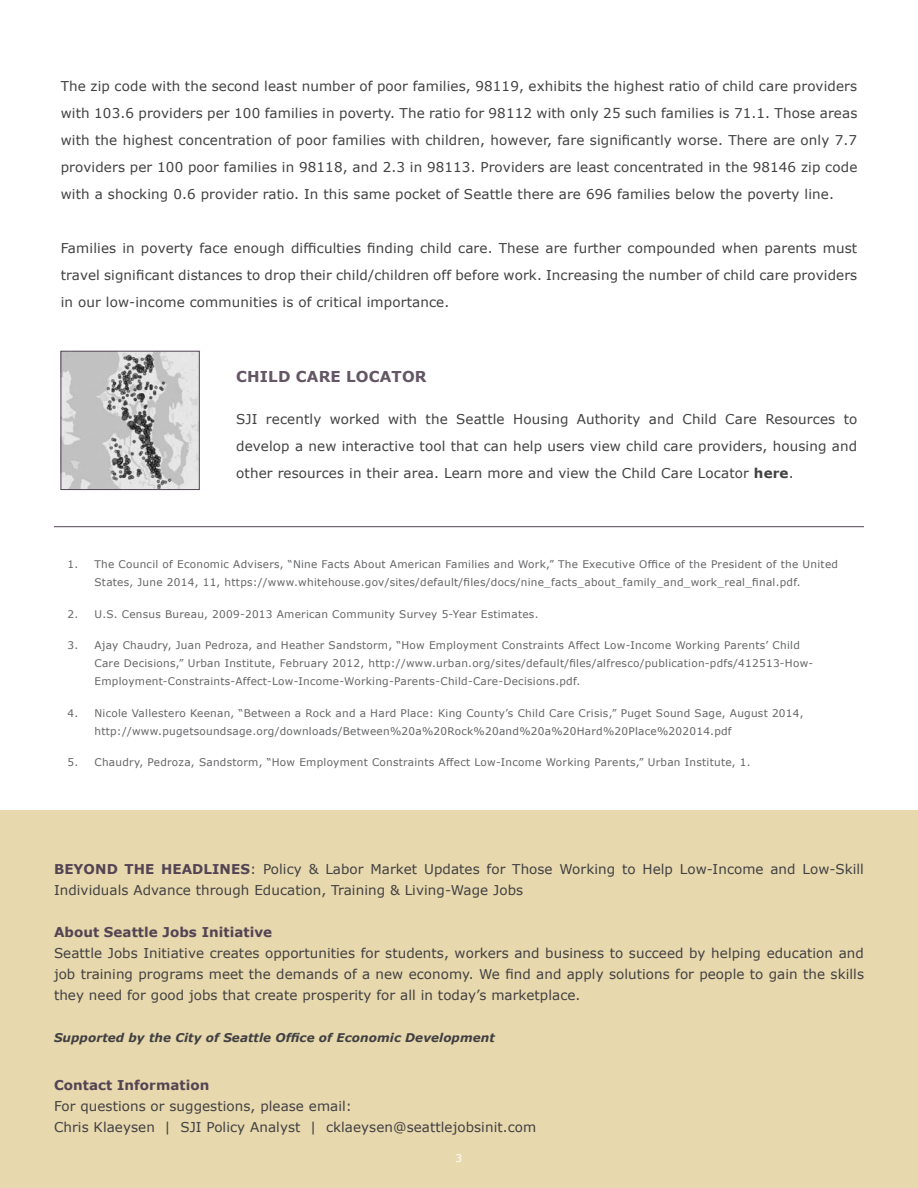
<style>
.page{position:relative;width:918px;height:1188px;background:#fff}
.page>*{position:absolute;margin:0;border:0;box-sizing:border-box;transform-origin:0 0}
.t1{font:700 15px "Verdana";letter-spacing:.01em;color:#645665}
.t2{font:13.5px/27px "Verdana";letter-spacing:.005em;color:#414042;text-align:justify}
.t3{font:700 13.5px "Verdana";letter-spacing:.005em;color:#534454}
.t4{font:italic 700 12px "Verdana";letter-spacing:.005em;color:#414042}
.t5{font:10.5px/18px "Verdana";letter-spacing:.025em;color:#636466}
.t6{font:10.5px "Verdana";color:#fff}
.s1{font-weight:700}
.s2{font-weight:700;color:#534454}
</style>
<div class="page">
<div style="left:0;top:810px;width:918px;height:378px;background:#e7d8ad"></div>
<hr style="left:54px;top:526px;width:810px;height:1px;background:#534454">
<img style="left:63px;top:353px;width:135px;height:135px">
<div style="left:61px;top:351px;width:139px;height:139px;border:1px solid #534454"></div>
<p class="t2" style="left:61px;top:73px;width:798px">The zip code with the second least number of poor families, 98119, exhibits the highest ratio of child care providers with 103.6 providers per 100 families in poverty. The ratio for 98112 with only 25 such families is 71.1. Those areas with the highest concentration of poor families with children, however, fare significantly worse. There are only 7.7 providers per 100 poor families in 98118, and 2.3 in 98113. Providers are least concentrated in the 98146 zip code with a shocking 0.6 provider ratio. In this same pocket of Seattle there are 696 families below the poverty line.</p>
<p class="t2" style="left:61px;top:235px;width:798px">Families in poverty face enough difficulties finding child care. These are further compounded when parents must travel significant distances to drop their child/children off before work. Increasing the number of child care providers in our low-income communities is of critical importance.</p>
<p class="t1" style="left:236px;top:366px;width:192px">CHILD CARE LOCATOR</p>
<p class="t2" style="left:236px;top:406px;width:623px">SJI recently worked with the Seattle H ousing Authority and Child Care Resources to develop a new interactive tool that can help users view child care providers, housing and other resources in their area. Learn more and view the Child Care Locator <span class="s1">here</span>.</p>
<p class="t5" style="left:94px;top:556px;width:745px;text-indent:-27px">1. The Council of Economic Advisers, “Nine Facts About American Families and Work,” The Executive Office of the President of the United<br>States, June 2014, 11, https://www.whitehouse.gov/sites/default/files/docs/nine_facts_about_family_and_work_real_final.pdf.</p>
<p class="t5" style="left:68px;top:605px;width:473px">2. U.S. Census Bureau, 2009-2013 American Community Survey 5-Year Estimates.</p>
<p class="t5" style="left:94px;top:637px;width:720px;text-indent:-27px">3. Ajay Chaudry, Juan Pedroza, and Heather Sandstorm, “How Employment Constraints Affect Low-Income Working Parents’ Child<br>Care Decisions,” Urban Institute, February 2012, http://www.urban.org/sites/default/files/alfresco/publication-pdfs/412513-How-<br>Employment-Constraints-Affect-Low-Income-Working-Parents-Child-Care-Decisions.pdf.</p>
<p class="t5" style="left:94px;top:704px;width:711px;text-indent:-27px">4. Nicole Vallestero Keenan, “Between a Rock and a Hard Place: King County’s Child Care Crisis,” Puget Sound Sage, August 2014, http://www.pugetsoundsage.org/downloads/Between%20a%20Rock%20and%20a%20Hard%20Place%202014.pdf</p>
<p class="t5" style="left:67px;top:754px;width:685px">5. Chaudry, Pedroza, Sandstorm, “H ow Employment Constraints Affect Low-Income Working Parents,” Urban Institute, 1.</p>
<p class="t2" style="left:54px;top:859px;width:811px;line-height:21px"><span class="s2">BEYOND THE HEADLINES</span>: Policy &amp; Labor Market Updates for Those Working to Help Low-Income and Low-Skill<br>Individuals Advance through Education, Training &amp; Living-Wage Jobs</p>
<p class="t3" style="left:54px;top:923px;width:220px">About Seattle Jobs Initiative</p>
<p class="t2" style="left:54px;top:943px;width:812px;line-height:21px">Seattle Jobs Initiative creates opportunities for students, workers and business to succeed by helping education and job training programs meet the demands of a new economy. We find and apply solutions for people to gain the skills they need for good jobs that create prosperity for all in today’s marketplace.</p>
<p class="t4" style="left:54px;top:1029px;width:442px">Supported by the City of Seattle Office of Economic Development</p>
<p class="t3" style="left:54px;top:1076px;width:157px">Contact Information</p>
<p class="t2" style="left:54px;top:1096px;width:484px;line-height:21px">For questions or suggestions, please email:<br>Chris Klaeysen | SJI Policy Analyst | cklaeysen@seattlejobsinit.com</p>
<p class="t6" style="left:456px;top:1151px;width:8px">3</p>
</div>
